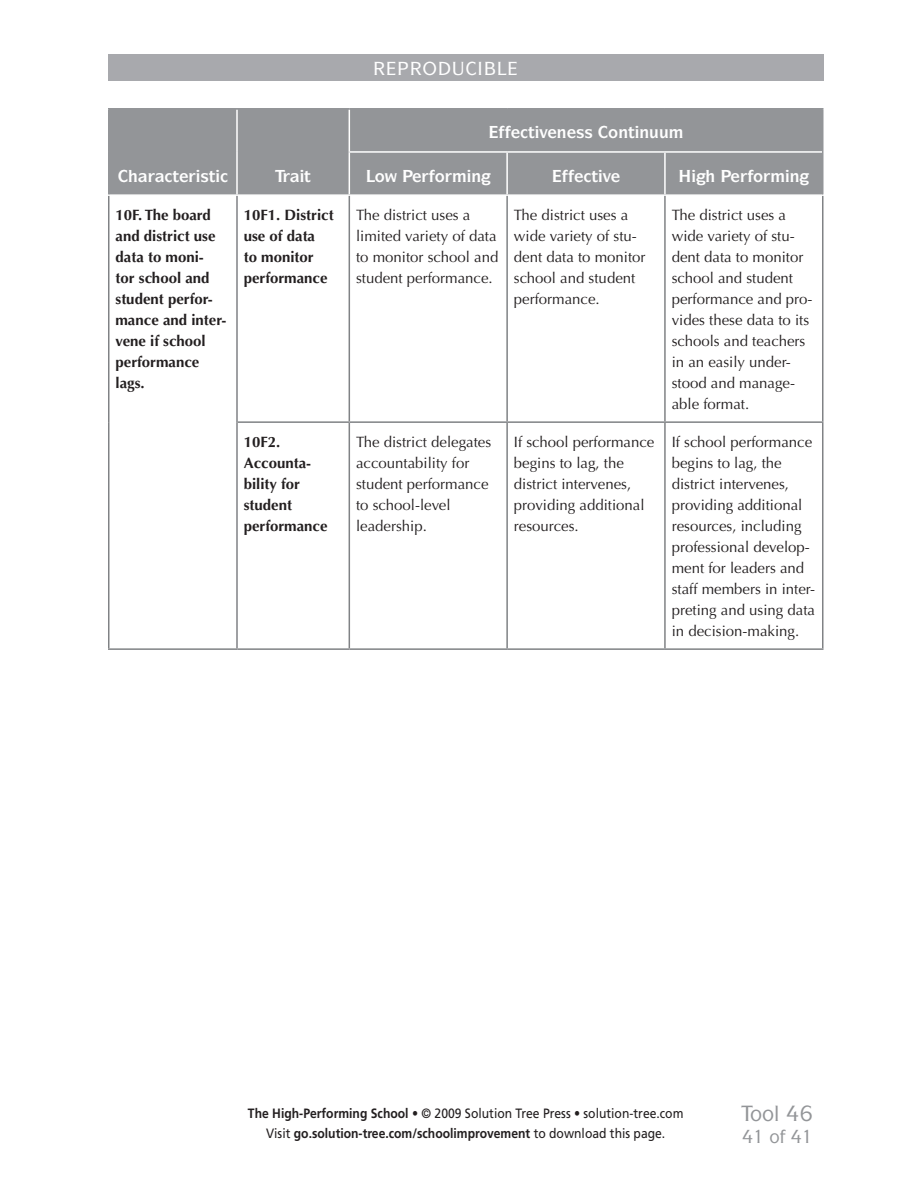
<style>
.page{position:relative;width:918px;height:1188px;background:#fff}
.page>*{position:absolute;margin:0;border:0;box-sizing:border-box;transform-origin:0 0}
.Tool_Number_footer{font:500 21px "Itc Symbol";color:#939598}
.of___new{font:500 18px "Itc Symbol";color:#939598}
.Table_Heading_1{font:700 16.5px "Itc Symbol";color:#fff}
.Table_Body_Text_Roma{font:15px/21px "Optima LT Std";color:#231f20}
.Table_Body_Text_Bold{font:700 15px/21px "Optima LT Std";color:#231f20}
.Table_Body_Text_Roma-2{font:700 15px/21px "Optima LT Std";color:#231f20}
.t1{font:13.5px/19.5px "Frutiger LT Std";color:#231f20;text-align:center;scale:.9 1}
.s1{font-weight:700}
</style>
<div class="page">
<div style="left:108px;top:54px;width:716px;height:27px;background:#a8a9ad"></div>
<div style="left:110px;top:110px;width:712px;height:84px;background:#939598"></div>
<hr style="left:236px;top:109px;width:2px;height:43px;background:#fff">
<hr style="left:349px;top:109px;width:1px;height:42px;background:#fff">
<hr style="left:236px;top:152px;width:2px;height:42px;background:#fff">
<hr style="left:349px;top:151px;width:158px;height:2px;background:#fff">
<hr style="left:349px;top:153px;width:1px;height:41px;background:#fff">
<hr style="left:507px;top:151px;width:158px;height:2px;background:#fff">
<hr style="left:506px;top:153px;width:2px;height:41px;background:#fff">
<hr style="left:665px;top:151px;width:157px;height:2px;background:#fff">
<hr style="left:664px;top:153px;width:2px;height:41px;background:#fff">
<hr style="left:108px;top:196px;width:2px;height:226px;background:#808285">
<hr style="left:236px;top:196px;width:2px;height:226px;background:#808285">
<hr style="left:108px;top:422px;width:2px;height:226px;background:#808285">
<hr style="left:236px;top:422px;width:2px;height:226px;background:#808285">
<hr style="left:108px;top:648px;width:130px;height:2px;background:#808285">
<hr style="left:349px;top:196px;width:1px;height:225px;background:#808285">
<hr style="left:506px;top:196px;width:2px;height:225px;background:#808285">
<hr style="left:664px;top:196px;width:2px;height:225px;background:#808285">
<hr style="left:822px;top:196px;width:2px;height:225px;background:#808285">
<hr style="left:238px;top:421px;width:111px;height:2px;background:#808285">
<hr style="left:349px;top:421px;width:158px;height:2px;background:#808285">
<hr style="left:349px;top:423px;width:1px;height:225px;background:#808285">
<hr style="left:507px;top:421px;width:158px;height:2px;background:#808285">
<hr style="left:506px;top:423px;width:2px;height:225px;background:#808285">
<hr style="left:665px;top:421px;width:159px;height:2px;background:#808285">
<hr style="left:664px;top:423px;width:2px;height:225px;background:#808285">
<hr style="left:822px;top:423px;width:2px;height:225px;background:#808285">
<hr style="left:238px;top:648px;width:111px;height:2px;background:#808285">
<hr style="left:349px;top:648px;width:158px;height:2px;background:#808285">
<hr style="left:507px;top:648px;width:158px;height:2px;background:#808285">
<hr style="left:665px;top:648px;width:159px;height:2px;background:#808285">
<hr style="left:108px;top:108px;width:129px;height:2px;background:#939598">
<hr style="left:108px;top:109px;width:2px;height:43px;background:#939598">
<hr style="left:237px;top:108px;width:112px;height:2px;background:#939598">
<hr style="left:108px;top:152px;width:2px;height:42px;background:#939598">
<hr style="left:349px;top:108px;width:158px;height:2px;background:#939598">
<hr style="left:507px;top:108px;width:158px;height:2px;background:#939598">
<hr style="left:665px;top:108px;width:159px;height:2px;background:#939598">
<hr style="left:822px;top:109px;width:2px;height:43px;background:#939598">
<hr style="left:822px;top:152px;width:2px;height:42px;background:#939598">
<svg style="left:118px;top:169px;width:54px;height:13px"></svg>
<svg style="left:180px;top:169px;width:20px;height:13px"></svg>
<svg style="left:216px;top:169px;width:11px;height:13px"></svg>
<svg style="left:490px;top:126px;width:38px;height:13px"></svg>
<svg style="left:536px;top:126px;width:3px;height:12px"></svg>
<svg style="left:548px;top:129px;width:8px;height:10px"></svg>
<svg style="left:567px;top:129px;width:9px;height:10px"></svg>
<svg style="left:599px;top:126px;width:9px;height:13px"></svg>
<svg style="left:636px;top:126px;width:3px;height:12px"></svg>
<svg style="left:670px;top:129px;width:13px;height:9px"></svg>
<svg style="left:276px;top:169px;width:35px;height:13px"></svg>
<svg style="left:367px;top:170px;width:30px;height:12px"></svg>
<svg style="left:403px;top:169px;width:88px;height:16px"></svg>
<svg style="left:553px;top:169px;width:67px;height:13px"></svg>
<svg style="left:680px;top:169px;width:35px;height:16px"></svg>
<svg style="left:721px;top:169px;width:88px;height:16px"></svg>
<p class="Table_Heading_1" style="left:172px;top:165px;width:45px">▼ ▲▼</p>
<p class="Table_Heading_1" style="left:528px;top:122px;width:142px">▼ ❖ ■ ▲▲ □■▼ ■◆◆</p>
<p class="Table_Body_Text_Bold" style="left:116px;top:204px;width:112px">10F. The board and district use data to moni&shy;tor school and student perfor&shy;mance and inter&shy;vene if school performance lags.</p>
<p class="Table_Body_Text_Roma-2" style="left:244px;top:204px;width:92px">10F1. District use of data<br>to monitor performance</p>
<p class="Table_Body_Text_Roma" style="left:356px;top:204px;width:144px">The district uses a limited variety of data to monitor school and student performance.</p>
<p class="Table_Body_Text_Roma" style="left:514px;top:204px;width:133px">The district uses a wide variety of stu&shy;dent data to monitor school and student performance.</p>
<p class="Table_Body_Text_Roma" style="left:672px;top:204px;width:142px">The district uses a wide variety of stu&shy;dent data to monitor school and student performance and pro&shy;vides these data to its schools and teachers in an easily under&shy;stood and manage&shy;able format.</p>
<p class="Table_Body_Text_Roma-2" style="left:244px;top:431px;width:85px">10F2.<br>Accounta&shy;bility for student performance</p>
<p class="Table_Body_Text_Roma" style="left:356px;top:431px;width:137px">The district delegates accountability for student performance to school-level leadership.</p>
<p class="Table_Body_Text_Roma" style="left:514px;top:431px;width:142px">If school performance begins to lag, the district intervenes, providing additional resources.</p>
<p class="Table_Body_Text_Roma" style="left:672px;top:431px;width:145px">If school performance begins to lag, the district intervenes, providing additional resources, including professional develop&shy;ment for leaders and staff members in inter&shy;preting and using data in decision-making.</p>
<p class="t1" style="left:248px;top:1104px;width:485px"><span class="s1">The High-Performing School •</span> © 2009 Solution Tree Press • solution-tree.com<br>Visit <span class="s1">go.solution-tree.com/schoolimprovement</span> to download this page.</p>
<p class="Tool_Number_footer" style="left:750px;top:1100px;width:51px">□□● ✔</p>
<p class="of___new" style="left:742px;top:1125px;width:62px">✔ □ ✔</p>
</div>
